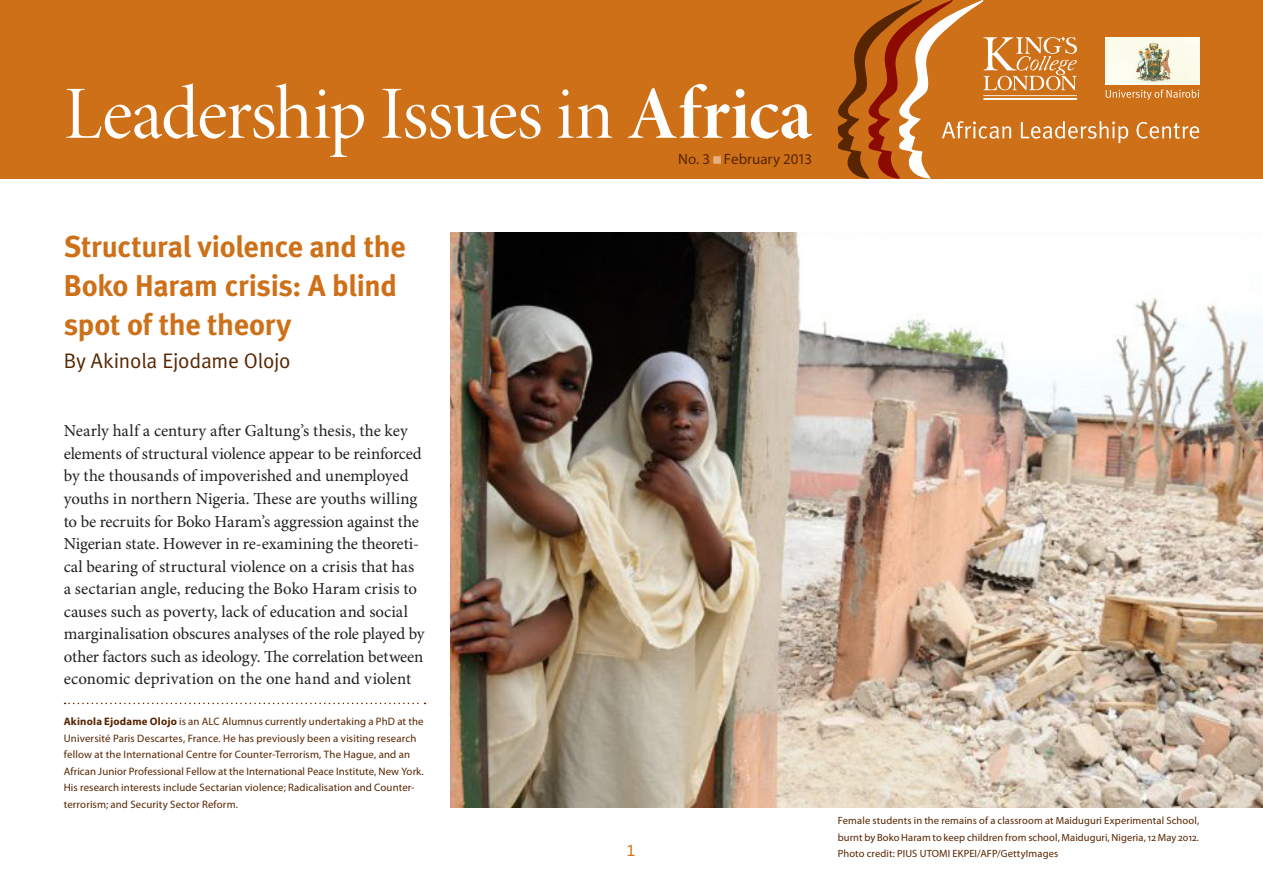
<style>
.page{position:relative;width:1263px;height:893px;background:#fff}
.page>*{position:absolute;margin:0;border:0;box-sizing:border-box;transform-origin:0 0}
.t1{font:75.45px "Minion Pro Disp";letter-spacing:-.015em;color:#fff}
.t2{font:700 30px/39px "Meta";letter-spacing:-.01em;color:#ce7018}
.t3{font:21px "Meta Normal";letter-spacing:-.01em;color:#572500}
.t4{font:16.8px/22.5px "Minion Pro";letter-spacing:-.005em;color:#231f20}
.t5{font:15px "Myriad Pro";color:#572500}
.t6{font:15px "Neo Sans Std";color:#ce7018}
.t7{font:10.8px/16.5px "Myriad Pro";letter-spacing:.01em;color:#572500}
.t8{font:10.5px/16.5px "Myriad Pro";letter-spacing:.01em;color:#572500;text-align:justify}
.s1{font-family:"Minion Pro Bold Disp"}
.s2{font-weight:700}
</style>
<div class="page">
<div style="left:0;top:0;width:1263px;height:179px;background:#ce7018"></div>
<div style="left:713px;top:156px;width:8px;height:8px;background:#e7af7c;border:1px solid #e7af7c"></div>
<svg style="left:65px;top:703px;width:360px;height:1px"></svg>
<svg style="left:837px;top:0;width:362px;height:179px"></svg>
<img style="left:451px;top:233px;width:812px;height:575px">
<h1 class="t1" style="left:64px;top:69px;width:750px">Leadership Issues in <span class="s1">Africa</span></h1>
<p class="t5" style="left:678px;top:150px;width:136px">No. 3 February 2013</p>
<h2 class="t2" style="left:64px;top:226px;width:343px">Structural violence and the<br>Boko Haram crisis: A blind spot of the theory</h2>
<p class="t3" style="left:64px;top:348px;width:228px">By Akinola Ejodame Olojo</p>
<p class="t4" style="left:64px;top:420px;width:362px">Nearly half a century after Galtung’s thesis, the key elements of structural violence appear to be reinforced by the thousands of impoverished and unemployed youths in northern Nigeria. These are youths willing to be recruits for Boko Haram’s aggression against the Nigerian state. However in re-examining the theoreti&shy;cal bearing of structural violence on a crisis that has a sectarian angle, reducing the Boko Haram crisis to causes such as poverty, lack of education and social marginalisation obscures analyses of the role played by other factors such as ideology. The correlation between economic deprivation on the one hand and violent</p>
<p class="t7" style="left:64px;top:714px;width:362px"><span class="s2">Akinola Ejodame Olojo</span> is an ALC Alumnus currently undertaking a PhD at the Université Paris Descartes, France. He has previously been a visiting research fellow at the International Centre for Counter-Terrorism, The Hague, and an African Junior Professional Fellow at the International Peace Institute, New York.<br>His research interests include Sectarian violence; Radicalisation and Counter&shy;terrorism; and Security Sector Reform.</p>
<p class="t6" style="left:627px;top:842px;width:11px">1</p>
<p class="t8" style="left:838px;top:813px;width:363px">Female students in the remains of a classroom at Maiduguri Experimental School, burnt by Boko Haram to keep children from school, Maiduguri, Nigeria, 12 May 2012.<br>Photo credit: PIUS UTOMI EKPEI/AFP/GettyImages</p>
</div>
